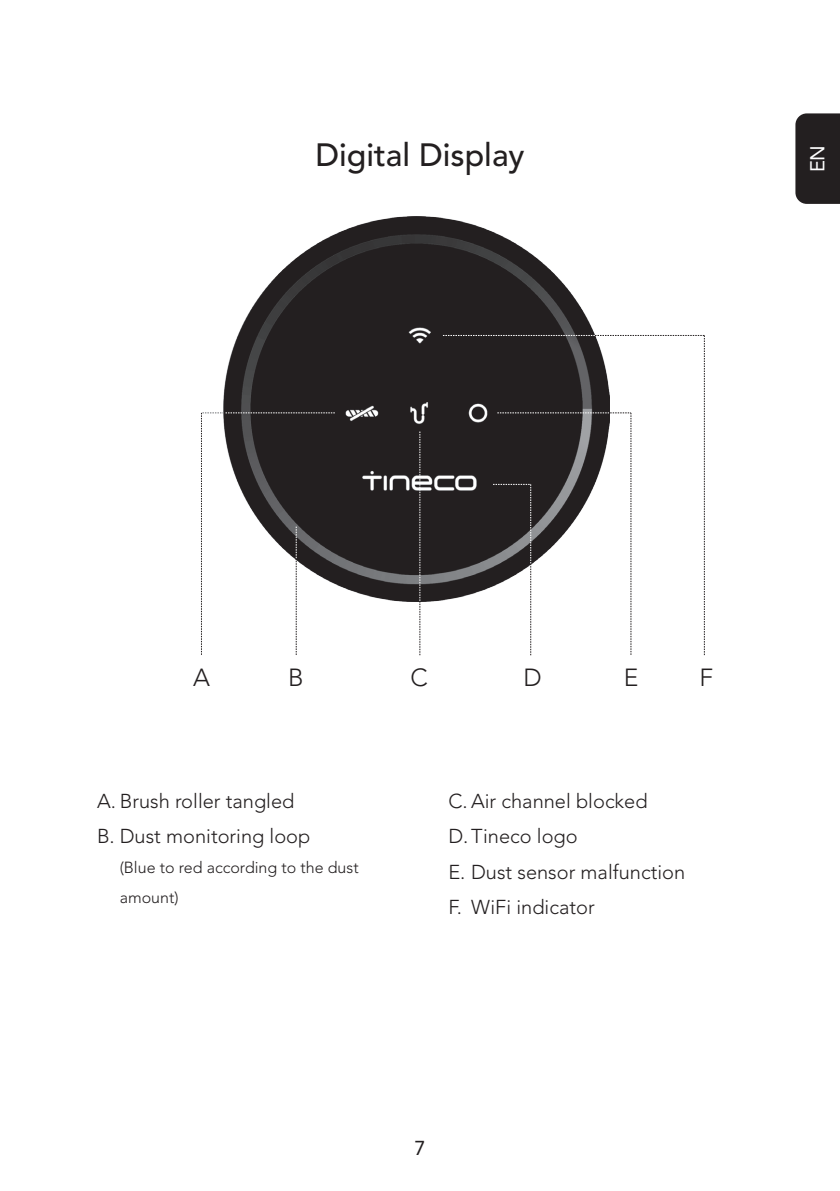
<style>
.page{position:relative;width:840px;height:1191px;background:#fff}
.page>*{position:absolute;margin:0;border:0;box-sizing:border-box;transform-origin:0 0}
.t1{font:500 32px "Avenir LT Std";color:#231f20}
.t2{font:300 24.6px "Avenir LT Std";color:#231f20}
.t3{font:300 20px/35.4px "Avenir LT Std";color:#231f20}
.t4{font:20px "Avenir LT Std";color:#fff}
.t5{font:20px "Avenir LT Std";color:#231f20}
.t6{font:300 16px/30px "Avenir LT Std";color:#231f20}
</style>
<div class="page">
<div style="left:795px;top:113px;width:44px;height:91px;background:#231f20"></div>
<img style="left:224px;top:217px;width:371px;height:384px">
<svg style="left:201px;top:412px;width:133px;height:243px"></svg>
<svg style="left:419px;top:431px;width:1px;height:224px"></svg>
<svg style="left:442px;top:335px;width:262px;height:320px"></svg>
<h1 class="t1" style="left:315px;top:136px;width:211px">Digital Display</h1>
<p class="t4" style="left:805px;top:172px;width:29px;rotate:-90deg">EN</p>
<p class="t2" style="left:193px;top:662px;width:18px">A</p>
<p class="t2" style="left:288px;top:662px;width:17px">B</p>
<p class="t2" style="left:410px;top:662px;width:19px">C</p>
<p class="t2" style="left:523px;top:662px;width:20px">D</p>
<p class="t2" style="left:623px;top:662px;width:16px">E</p>
<p class="t2" style="left:699px;top:662px;width:15px">F</p>
<p class="t3" style="left:97px;top:783px;width:215px">A. Brush roller tangled<br>B. Dust monitoring loop</p>
<p class="t6" style="left:120px;top:853px;width:240px">(Blue to red according to the dust amount)</p>
<p class="t3" style="left:448px;top:783px;width:238px">C. Air channel blocked<br>D.Tineco logo<br>E. Dust sensor malfunction<br>F. WiFi indicator</p>
<p class="t5" style="left:414px;top:1136px;width:13px">7</p>
</div>
